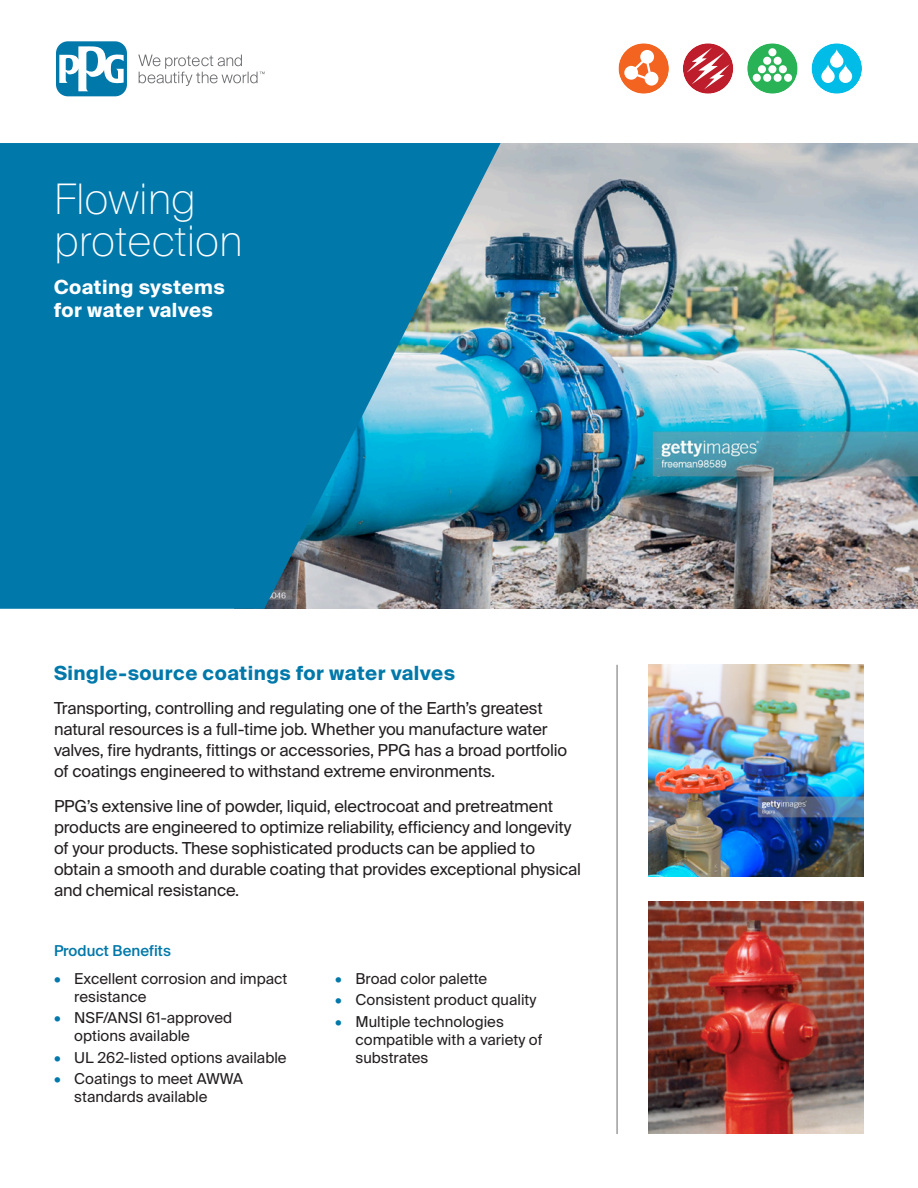
<style>
.page{position:relative;width:918px;height:1188px;background:#fff}
.page>*{position:absolute;margin:0;border:0;box-sizing:border-box;transform-origin:0 0}
.Product_Name{font:100 42px/42px "Suisse Intl";color:#fff}
.Intro_Header{font:700 19.5px "Suisse Intl";letter-spacing:.025em;color:#0078aa}
.Intro_Header-2{font:700 19.5px/22.5px "Suisse Intl";letter-spacing:.025em;color:#fff}
.Intro_Paragraph{font:16.5px/21px "Suisse Intl";letter-spacing:-.01em;color:#231f20}
.t1{font:15px/18px "Suisse Intl";color:#231f20}
.Paragraph_Header{font:500 15px "Suisse Intl";color:#0078aa}
.s1{color:#0078aa}
</style>
<div class="page">
<img style="left:648px;top:902px;width:216px;height:232px">
<img style="left:648px;top:665px;width:216px;height:212px">
<img style="left:501px;top:143px;width:417px;height:465px">
<hr style="left:617px;top:665px;width:1px;height:469px;background:#6c6d70">
<svg style="left:0;top:143px;width:501px;height:466px;background:#1680aa"></svg>
<svg style="left:811px;top:43px;width:51px;height:51px"></svg>
<svg style="left:683px;top:43px;width:51px;height:51px"></svg>
<svg style="left:747px;top:43px;width:51px;height:51px"></svg>
<svg style="left:618px;top:43px;width:51px;height:51px"></svg>
<svg style="left:138px;top:55px;width:127px;height:31px"></svg>
<div style="left:56px;top:41px;width:71px;height:55px;background:#0078aa;border-radius:12px"></div>
<svg style="left:59px;top:45px;width:65px;height:46px"></svg>
<p class="Product_Name" style="left:54px;top:178px;width:190px">Flowing protection</p>
<p class="Intro_Header-2" style="left:54px;top:276px;width:172px">Coating systems for water valves</p>
<p class="Intro_Header" style="left:54px;top:662px;width:403px">Single-source coatings for water valves</p>
<p class="Intro_Paragraph" style="left:54px;top:698px;width:515px">Transporting, controlling and regulating one of the Earth’s greatest natural resources is a full-time job. Whether you manufacture water valves, fire hydrants, fittings or accessories, PPG has a broad portfolio of coatings engineered to withstand extreme environments.</p>
<p class="Intro_Paragraph" style="left:54px;top:796px;width:529px">PPG’s extensive line of powder, liquid, electrocoat and pretreatment products are engineered to optimize reliability, efficiency and longevity of your products. These sophisticated products can be applied to obtain a smooth and durable coating that provides exceptional physical and chemical resistance.</p>
<p class="Paragraph_Header" style="left:54px;top:942px;width:118px">Product Benefits</p>
<p class="t1" style="left:74px;top:970px;width:215px;text-indent:-20px"><span class="s1">•</span> Excellent corrosion and impact resistance</p>
<p class="t1" style="left:74px;top:1009px;width:160px;text-indent:-20px"><span class="s1">•</span> NSF/ANSI 61-approved options available</p>
<p class="t1" style="left:54px;top:1048px;width:234px"><span class="s1">•</span> UL 262-listed options available</p>
<p class="t1" style="left:74px;top:1070px;width:170px;text-indent:-20px"><span class="s1">•</span> Coatings to meet AWWA standards available</p>
<p class="t1" style="left:335px;top:970px;width:153px"><span class="s1">•</span> Broad color palette</p>
<p class="t1" style="left:335px;top:991px;width:203px"><span class="s1">•</span> Consistent product quality</p>
<p class="t1" style="left:356px;top:1012px;width:189px;text-indent:-20px"><span class="s1">•</span> Multiple technologies compatible with a variety of substrates</p>
</div>
